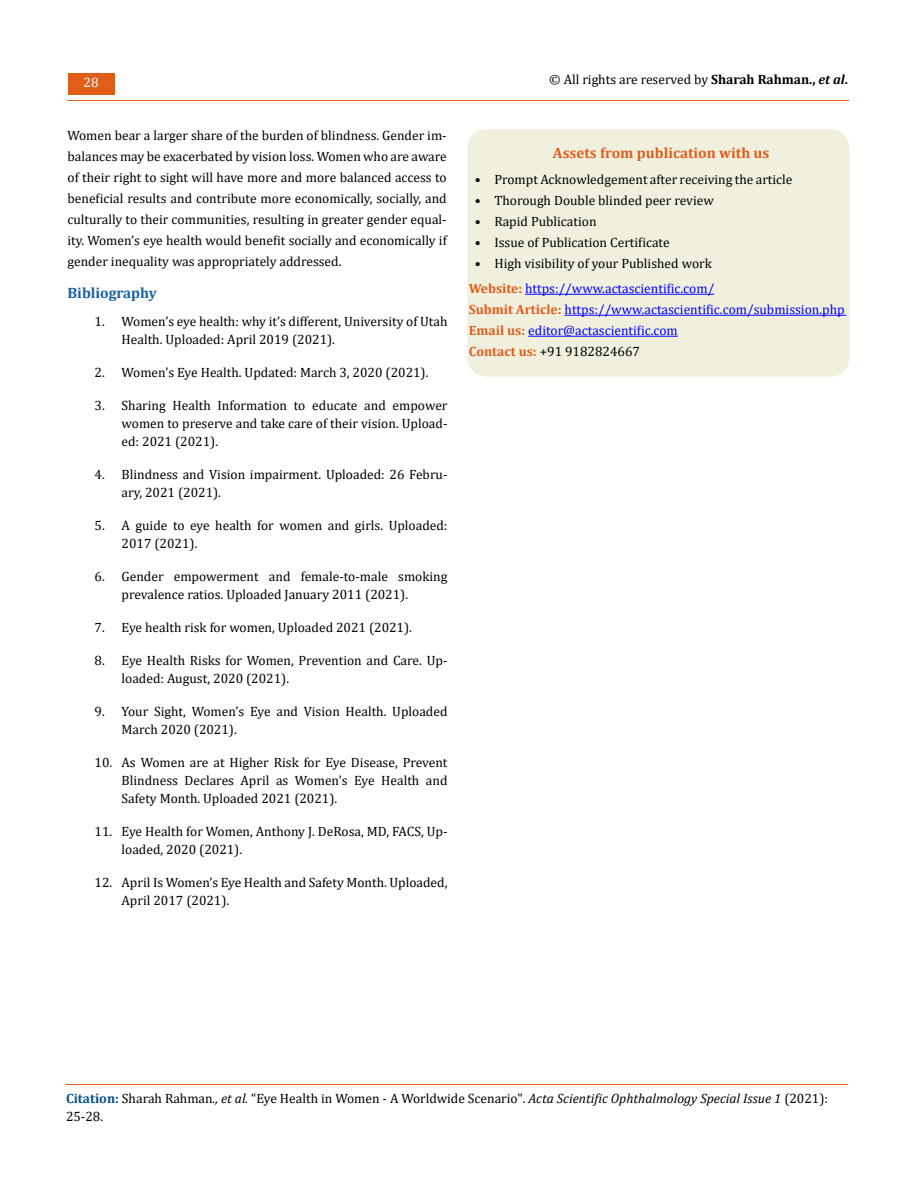
<style>
.page{position:relative;width:917px;height:1188px;background:#fff}
.page>*{position:absolute;margin:0;border:0;box-sizing:border-box;transform-origin:0 0}
.t1{font:700 15px "Cambria";color:#e05d1a}
.t2{font:700 15px "Cambria";color:#1560a6}
.t3{font:13.5px/18px "Cambria";color:#000}
.t4{font:13.5px/21px "Cambria";color:#00f}
.t5{font:13.5px "Cambria";color:#fff}
.s1{font-weight:700}
.s2{font-weight:700;font-style:italic}
.s3{font-weight:700;color:#e05d1a}
.s4{color:#000}
.s5{font-weight:700;color:#035089}
.s6{font-style:italic}
</style>
<div class="page">
<hr style="left:67px;top:100px;width:782px;height:1px;background:#e05d1a">
<div style="left:67px;top:74px;width:47px;height:21px;background:#e05d1a"></div>
<div style="left:468px;top:130px;width:380px;height:246px;background:#f1f0de;border-radius:18px"></div>
<div style="left:467px;top:129px;width:382px;height:248px;border:2px solid #f1f0de;border-radius:18px"></div>
<hr style="left:525px;top:294px;width:189px;height:1px;background:#00f">
<hr style="left:564px;top:315px;width:282px;height:1px;background:#00f">
<hr style="left:528px;top:336px;width:150px;height:1px;background:#00f">
<hr style="left:66px;top:1084px;width:781px;height:1px;background:#e05d1a">
<p class="t5" style="left:83px;top:75px;width:16px">28</p>
<p class="t3" style="left:549px;top:70px;width:300px">© All rights are reserved by <span class="s1">Sharah Rahman.,</span> <span class="s2">et al</span><span class="s1">.</span></p>
<p class="t3" style="left:67px;top:124px;width:381px;line-height:21px;text-align:justify">Women bear a larger share of the burden of blindness. Gender im&shy;balances may be exacerbated by vision loss. Women who are aware of their right to sight will have more and more balanced access to beneficial results and contribute more economically, socially, and culturally to their communities, resulting in greater gender equal&shy;ity. Women’s eye health would benefit socially and economically if gender inequality was appropriately addressed.</p>
<p class="t2" style="left:67px;top:282px;width:91px">Bibliography</p>
<p class="t3" style="left:121px;top:312px;width:327px;text-indent:-27px">1. Women’s eye health: why it’s different, University of Utah<br>Health. Uploaded: April 2019 (2021).</p>
<p class="t3" style="left:94px;top:363px;width:335px">2. Women’s Eye Health. Updated: March 3, 2020 (2021).</p>
<p class="t3" style="left:121px;top:396px;width:327px;text-align:justify;text-indent:-27px">3. Sharing Health Information to educate and empower women to preserve and take care of their vision. Upload&shy;ed: 2021 (2021).</p>
<p class="t3" style="left:121px;top:465px;width:327px;text-indent:-27px">4. Blindness and Vision impairment. Uploaded: 26 Febru&shy;ary, 2021 (2021).</p>
<p class="t3" style="left:121px;top:516px;width:327px;text-indent:-27px">5. A guide to eye health for women and girls. Uploaded:<br>2017 (2021).</p>
<p class="t3" style="left:121px;top:567px;width:327px;text-indent:-27px">6. Gender empowerment and female-to-male smoking prevalence ratios. Uploaded January 2011 (2021).</p>
<p class="t3" style="left:94px;top:618px;width:319px">7. Eye health risk for women, Uploaded 2021 (2021).</p>
<p class="t3" style="left:121px;top:651px;width:327px;text-indent:-27px">8. Eye Health Risks for Women, Prevention and Care. Up&shy;loaded: August, 2020 (2021).</p>
<p class="t3" style="left:121px;top:702px;width:327px;text-indent:-27px">9. Your Sight, Women’s Eye and Vision Health. Uploaded<br>March 2020 (2021).</p>
<p class="t3" style="left:121px;top:753px;width:327px;text-align:justify;text-indent:-27px">10. As Women are at Higher Risk for Eye Disease, Prevent Blindness Declares April as Women’s Eye Health and Safety Month. Uploaded 2021 (2021).</p>
<p class="t3" style="left:121px;top:822px;width:327px;text-indent:-27px">11. Eye Health for Women, Anthony J. DeRosa, MD, FACS, Up&shy;loaded, 2020 (2021).</p>
<p class="t3" style="left:121px;top:873px;width:327px;text-indent:-27px">12. April Is Women’s Eye Health and Safety Month. Uploaded,<br>April 2017 (2021).</p>
<p class="t1" style="left:553px;top:142px;width:218px">Assets from publication with us</p>
<p class="t3" style="left:475px;top:170px;width:319px">• Prompt Acknowledgement after receiving the article</p>
<p class="t3" style="left:475px;top:191px;width:240px">• Thorough Double blinded peer review</p>
<p class="t3" style="left:475px;top:212px;width:123px">• Rapid Publication</p>
<p class="t3" style="left:475px;top:233px;width:196px">• Issue of Publication Certificate</p>
<p class="t3" style="left:475px;top:254px;width:238px">• High visibility of your Published work</p>
<p class="t4" style="left:469px;top:278px;width:377px"><span class="s3">Website:</span> https://www.actascientific.com/<br><span class="s3">Submit Article:</span> https://www.actascientific.com/submission.php <span class="s3">Email us:</span> editor@actascientific.com<br><span class="s3">Contact us:</span> <span class="s4">+91 9182824667</span></p>
<p class="t3" style="left:66px;top:1090px;width:763px"><span class="s5">Citation:</span> Sharah Rahman<span class="s6">., et al.</span> “Eye Health in Women - A Worldwide Scenario". <span class="s6">Acta Scientific Ophthalmology Special Issue 1</span> (2021):<br>25-28.</p>
</div>
